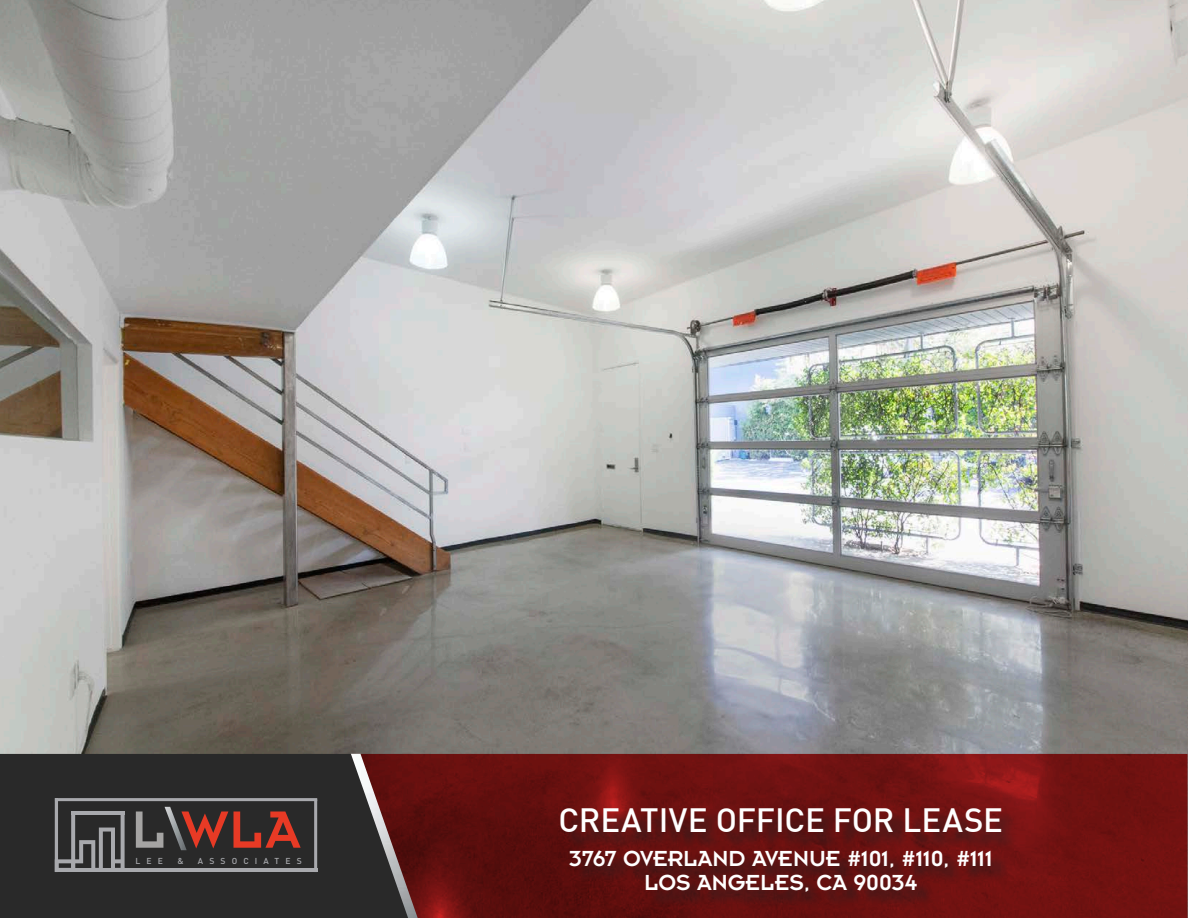
<style>
.page{position:relative;width:1188px;height:918px;background:#fff}
.page>*{position:absolute;margin:0;border:0;box-sizing:border-box;transform-origin:0 0}
.t1{font:500 33px "DIN";letter-spacing:-.005em;color:#fff}
.t2{font:24px "Insignia LT Std";letter-spacing:-.005em;color:#fff}
.t3{font:500 8.55px "DIN";letter-spacing:.72em;color:#a8a9ad}
</style>
<div class="page">
<img style="left:0;top:0;width:1188px;height:754px">
<svg style="left:418px;top:754px;width:770px;height:164px;background:#6c1110"></svg>
<div style="left:0;top:754px;width:351px;height:164px;background:#292929"></div>
<img style="left:351px;top:754px;width:67px;height:164px">
<svg style="left:136px;top:812px;width:27px;height:36px"></svg>
<svg style="left:187px;top:812px;width:41px;height:36px"></svg>
<svg style="left:234px;top:812px;width:67px;height:36px;background:#762f27"></svg>
<img style="left:165px;top:807px;width:22px;height:43px">
<svg style="left:58px;top:812px;width:67px;height:57px;background:#515253"></svg>
<hr style="left:71px;top:811px;width:54px;height:4px;background:#a8a9ad">
<hr style="left:55px;top:869px;width:262px;height:3px;background:#a8a9ad">
<hr style="left:55px;top:798px;width:262px;height:3px;background:#a8a9ad">
<hr style="left:314px;top:799px;width:3px;height:73px;background:#a8a9ad">
<hr style="left:55px;top:798px;width:3px;height:74px;background:#a8a9ad">
<div style="left:572px;top:853px;width:437px;height:57px;background:#231f20;opacity:.75"></div>
<div style="left:563px;top:811px;width:457px;height:40px;background:#231f20;opacity:.75"></div>
<p class="t1" style="left:559px;top:799px;width:446px">CREATIVE OFFICE FOR LEASE</p>
<p class="t3" style="left:136px;top:856px;width:29px">LEE</p>
<p class="t3" style="left:177px;top:856px;width:8px">&amp;</p>
<p class="t3" style="left:198px;top:856px;width:105px">ASSOCIATES</p>
<p class="t2" style="left:569px;top:846px;width:425px">3767 OVERLAND AVENUE #101, #110, #111</p>
<p class="t2" style="left:644px;top:870px;width:275px">LOS ANGELES, CA 90034</p>
</div>
